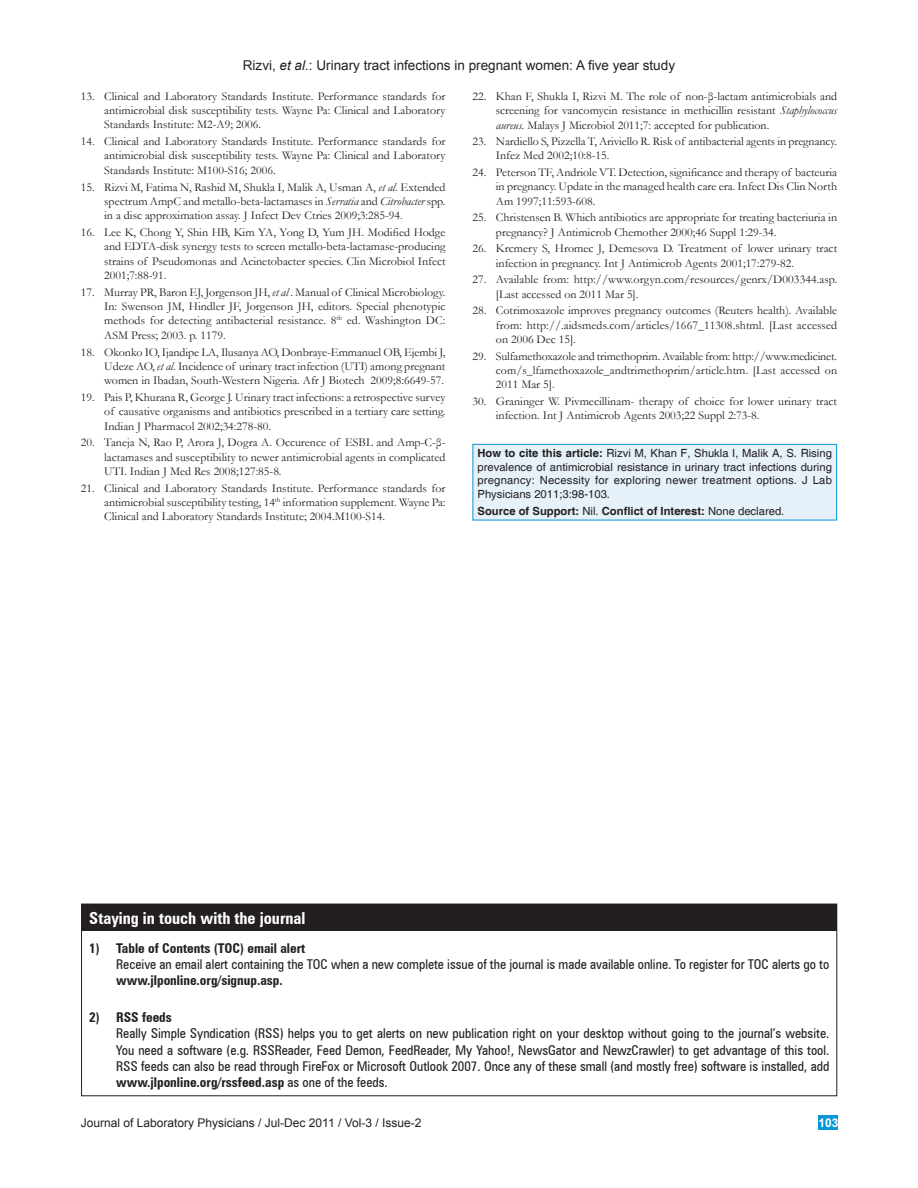
<style>
.page{position:relative;width:918px;height:1188px;background:#fff}
.page>*{position:absolute;margin:0;border:0;box-sizing:border-box;transform-origin:0 0}
.t1{font:700 condensed 16.5px "Zurich BT";color:#fff}
.t2{font:condensed 13.5px/16.2px "Zurich BT";color:#231f20}
.t3{font:13.5px "Arial";color:#231f20}
.t4{font:700 condensed 13.5px "Zurich BT";color:#231f20}
.t5{font:12px/14.2px "Garamond";color:#231f20;text-align:justify}
.t6{font:12px "Arial";color:#231f20}
.t7{font:700 12px "Arial";color:#fff}
.HTC{font:11.25px/13.5px "Helvetica";letter-spacing:.015em;color:#231f20;text-align:justify}
.HIS{font:700 11.25px "Helvetica";color:#231f20}
.s1{font-style:italic}
.s2{font-weight:700}
.s3{font-weight:400}
</style>
<div class="page">
<div style="left:818px;top:1115px;width:20px;height:15px;background:#0696d7"></div>
<div style="left:473px;top:444px;width:364px;height:76px;background:#e6f1f9"></div>
<div style="left:472px;top:444px;width:365px;height:76px;border:1px solid #0696d7"></div>
<div style="left:81px;top:904px;width:756px;height:26px;background:#231f20"></div>
<div style="left:81px;top:904px;width:756px;height:192px;border:1px solid #231f20"></div>
<p class="t3" style="left:243px;top:57px;width:434px">Rizvi, <span class="s1">et al.</span>: Urinary tract infections in pregnant women: A five year study</p>
<p class="t5" style="left:104px;top:88px;width:343px;text-indent:-23px">13. Clinical and Laboratory Standards Institute. Performance standards for antimicrobial disk susceptibility tests. Wayne Pa: Clinical and Laboratory Standards Institute: M2-A9; 2006.</p>
<p class="t5" style="left:104px;top:134px;width:343px;text-indent:-23px">14. Clinical and Laboratory Standards Institute. Performance standards for antimicrobial disk susceptibility tests. Wayne Pa: Clinical and Laboratory Standards Institute: M100-S16; 2006.</p>
<p class="t5" style="left:104px;top:179px;width:343px;text-indent:-23px">15. Rizvi M, Fatima N, Rashid M, Shukla I, Malik A, Usman A, <span class="s1">et al</span>. Extended spectrum AmpC and metallo-beta-lactamases in <span class="s1">Serratia</span> and <span class="s1">Citrobacter</span> spp. in a disc approximation assay. J Infect Dev Ctries 2009;3:285-94.</p>
<p class="t5" style="left:104px;top:225px;width:343px;text-indent:-23px">16. Lee K, Chong Y, Shin HB, Kim YA, Yong D, Yum JH. Modified Hodge and EDTA-disk synergy tests to screen metallo-beta-lactamase-producing strains of Pseudomonas and Acinetobacter species. Clin Microbiol Infect 2001;7:88-91.</p>
<p class="t5" style="left:104px;top:285px;width:343px;text-indent:-23px">17. Murray PR, Baron EJ, Jorgenson JH, <span class="s1">et al</span> . Manual of Clinical Microbiology.<br>In: Swenson JM, Hindler JF, Jorgenson JH, editors. Special phenotypic methods for detecting antibacterial resistance. 8<sup>th</sup> ed. Washington DC:<br>ASM Press; 2003. p. 1179.</p>
<p class="t5" style="left:104px;top:344px;width:343px;text-indent:-23px">18. Okonko IO, Ijandipe LA, Ilusanya AO, Donbraye-Emmanuel OB, Ejembi J, Udeze AO, <span class="s1">et al</span>. Incidence of urinary tract infection (UTI) among pregnant women in Ibadan, South-Western Nigeria. Afr J Biotech 2009;8:6649-57.</p>
<p class="t5" style="left:104px;top:390px;width:343px;text-indent:-23px">19. Pais P, Khurana R, George J. Urinary tract infections: a retrospective survey of causative organisms and antibiotics prescribed in a tertiary care setting.<br>Indian J Pharmacol 2002;34:278-80.</p>
<p class="t5" style="left:104px;top:435px;width:343px;text-indent:-23px">20. Taneja N, Rao P, Arora J, Dogra A. Occurence of ESBL and Amp-C-β&shy;lactamases and susceptibility to newer antimicrobial agents in complicated UTI. Indian J Med Res 2008;127:85-8.</p>
<p class="t5" style="left:104px;top:481px;width:343px;text-indent:-23px">21. Clinical and Laboratory Standards Institute. Performance standards for antimicrobial susceptibility testing, 14<sup>th</sup> information supplement. Wayne Pa:<br>Clinical and Laboratory Standards Institute; 2004.M100-S14.</p>
<p class="t5" style="left:496px;top:88px;width:343px;text-indent:-23px">22. Khan F, Shukla I, Rizvi M. The role of non-β-lactam antimicrobials and screening for vancomycin resistance in methicillin resistant <span class="s1">Staphylococcus aureus.</span> Malays J Microbiol 2011;7: accepted for publication.</p>
<p class="t5" style="left:496px;top:134px;width:343px;text-indent:-23px">23. Nardiello S, Pizzella T, Ariviello R. Risk of antibacterial agents in pregnancy.<br>Infez Med 2002;10:8-15.</p>
<p class="t5" style="left:496px;top:165px;width:343px;text-indent:-23px">24. Peterson TF, Andriole VT. Detection, significance and therapy of bacteuria in pregnancy. Update in the managed health care era. Infect Dis Clin North Am 1997;11:593-608.</p>
<p class="t5" style="left:496px;top:210px;width:343px;text-indent:-23px">25. Christensen B. Which antibiotics are appropriate for treating bacteriuria in pregnancy? J Antimicrob Chemother 2000;46 Suppl 1:29-34.</p>
<p class="t5" style="left:496px;top:241px;width:343px;text-indent:-23px">26. Krcmery S, Hromec J, Demesova D. Treatment of lower urinary tract infection in pregnancy. Int J Antimicrob Agents 2001;17:279-82.</p>
<p class="t5" style="left:496px;top:272px;width:343px;text-indent:-23px">27. Available from: http://www.orgyn.com/resources/genrx/D003344.asp. [Last accessed on 2011 Mar 5].</p>
<p class="t5" style="left:496px;top:303px;width:343px;text-indent:-23px">28. Cotrimoxazole improves pregnancy outcomes (Reuters health). Available from: http://.aidsmeds.com/articles/1667_11308.shtml. [Last accessed on 2006 Dec 15].</p>
<p class="t5" style="left:496px;top:348px;width:343px;text-indent:-23px">29. Sulfamethoxazole and trimethoprim. Available from: http://www.medicinet. com/s_lfamethoxazole_andtrimethoprim/article.htm. [Last accessed on 2011 Mar 5].</p>
<p class="t5" style="left:496px;top:394px;width:343px;text-indent:-23px">30. Graninger W. Pivmecillinam- therapy of choice for lower urinary tract infection. Int J Antimicrob Agents 2003;22 Suppl 2:73-8.</p>
<p class="HTC" style="left:478px;top:447px;width:356px"><span class="s2">How to cite this article:</span> Rizvi M, Khan F, Shukla I, Malik A, S. Rising prevalence of antimicrobial resistance in urinary tract infections during pregnancy: Necessity for exploring newer treatment options. J Lab Physicians 2011;3:98-103.</p>
<p class="HIS" style="left:478px;top:505px;width:308px">Source of Support: <span class="s3">Nil.</span> Conflict of Interest: <span class="s3">None declared.</span></p>
<p class="t1" style="left:89px;top:908px;width:218px">Staying in touch with the journal</p>
<p class="t4" style="left:89px;top:940px;width:218px">1) Table of Contents (TOC) email alert</p>
<p class="t2" style="left:116px;top:956px;width:715px">Receive an email alert containing the TOC when a new complete issue of the journal is made available online. To register for TOC alerts go to <span class="s2">www.jlponline.org/signup.asp.</span></p>
<p class="t4" style="left:89px;top:1009px;width:84px">2) RSS feeds</p>
<p class="t2" style="left:116px;top:1025px;width:715px;text-align:justify">Really Simple Syndication (RSS) helps you to get alerts on new publication right on your desktop without going to the journal’s website.<br>You need a software (e.g. RSSReader, Feed Demon, FeedReader, My Yahoo!, NewsGator and NewzCrawler) to get advantage of this tool.<br>RSS feeds can also be read through FireFox or Microsoft Outlook 2007. Once any of these small (and mostly free) software is installed, add <span class="s2">www.jlponline.org/rssfeed.asp</span> as one of the feeds.</p>
<p class="t6" style="left:81px;top:1115px;width:342px">Journal of Laboratory Physicians / Jul-Dec 2011 / Vol-3 / Issue-2</p>
<p class="t7" style="left:818px;top:1115px;width:22px">103</p>
</div>
